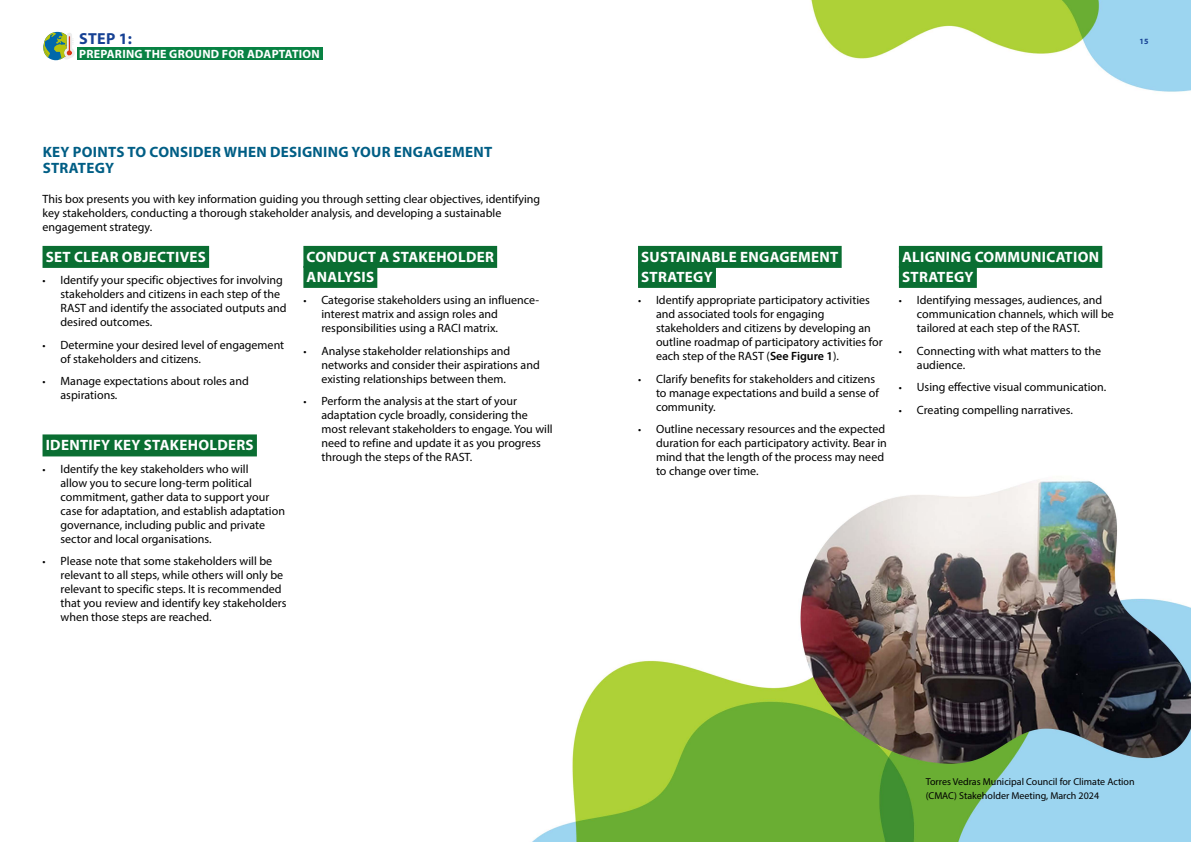
<style>
.page{position:relative;width:1191px;height:842px;background:#fff}
.page>*{position:absolute;margin:0;border:0;box-sizing:border-box;transform-origin:0 0}
.EU_Ameneded{font:700 16px "Myriad Pro";color:#164194}
.EU_Ameneded-2{font:700 15px/20px "Myriad Pro";letter-spacing:.02em;color:#fff}
.EU_Ameneded-3{font:700 15px/16px "Myriad Pro";letter-spacing:.02em;color:#005e85}
.EU_Ameneded-4{font:12px/14px "Myriad Pro";color:#000}
.EU_Ameneded-5{font:700 12px "Myriad Pro";letter-spacing:.02em;color:#fff}
.EU_-_Titles_Small{font:10px/14px "Myriad Pro";color:#000}
.t1{font:700 8px "Myriad Pro";color:#164194}
.s1{font-size:11px}
.s2{font-weight:600}
</style>
<div class="page">
<img style="left:42px;top:0;width:1149px;height:842px">
<div style="left:77px;top:47px;width:245px;height:12px;background:#088243"></div>
<svg style="left:43px;top:32px;width:32px;height:28px"></svg>
<div style="left:638px;top:246px;width:203px;height:22px;background:#0a6e32"></div>
<div style="left:638px;top:266px;width:78px;height:22px;background:#0a6e32"></div>
<div style="left:43px;top:246px;width:166px;height:22px;background:#0a6e32"></div>
<div style="left:43px;top:434px;width:214px;height:22px;background:#0a6e32"></div>
<div style="left:303px;top:246px;width:194px;height:22px;background:#0a6e32"></div>
<div style="left:303px;top:266px;width:74px;height:22px;background:#0a6e32"></div>
<div style="left:899px;top:246px;width:203px;height:22px;background:#0a6e32"></div>
<div style="left:899px;top:266px;width:77px;height:22px;background:#0a6e32"></div>
<p class="EU_Ameneded" style="left:79px;top:28px;width:54px">STEP 1:</p>
<p class="EU_Ameneded-5" style="left:79px;top:46px;width:242px">PREPARING THE GROUND FOR ADAPTATION</p>
<p class="EU_Ameneded-3" style="left:43px;top:143px;width:451px">KEY POINTS TO CONSIDER WHEN DESIGNING YOUR ENGAGEMENT<br>STRATEGY</p>
<p class="EU_Ameneded-4" style="left:43px;top:192px;width:499px">This box presents you with key information guiding you through setting clear objectives, identifying key stakeholders, conducting a thorough stakeholder analysis, and developing a sustainable engagement strategy.</p>
<p class="EU_Ameneded-2" style="left:46px;top:246px;width:162px">SET CLEAR OBJECTIVES</p>
<p class="EU_Ameneded-4" style="left:61px;top:273px;width:228px;text-indent:-18px"><span class="s1">•</span> Identify your specific objectives for involving stakeholders and citizens in each step of the RAST and identify the associated outputs and desired outcomes.</p>
<p class="EU_Ameneded-4" style="left:61px;top:338px;width:225px;text-indent:-18px"><span class="s1">•</span> Determine your desired level of engagement of stakeholders and citizens.</p>
<p class="EU_Ameneded-4" style="left:61px;top:374px;width:190px;text-indent:-18px"><span class="s1">•</span> Manage expectations about roles and aspirations.</p>
<p class="EU_Ameneded-2" style="left:46px;top:435px;width:209px">IDENTIFY KEY STAKEHOLDERS</p>
<p class="EU_Ameneded-4" style="left:61px;top:462px;width:226px;text-indent:-18px"><span class="s1">•</span> Identify the key stakeholders who will<br>allow you to secure long-term political commitment, gather data to support your case for adaptation, and establish adaptation governance, including public and private sector and local organisations.</p>
<p class="EU_Ameneded-4" style="left:61px;top:554px;width:227px;text-indent:-18px"><span class="s1">•</span> Please note that some stakeholders will be relevant to all steps, while others will only be relevant to specific steps. It is recommended that you review and identify key stakeholders when those steps are reached.</p>
<p class="EU_Ameneded-2" style="left:306px;top:246px;width:189px">CONDUCT A STAKEHOLDER<br>ANALYSIS</p>
<p class="EU_Ameneded-4" style="left:321px;top:293px;width:219px;text-indent:-18px"><span class="s1">•</span> Categorise stakeholders using an influence&shy;interest matrix and assign roles and responsibilities using a RACI matrix.</p>
<p class="EU_Ameneded-4" style="left:321px;top:344px;width:220px;text-indent:-18px"><span class="s1">•</span> Analyse stakeholder relationships and networks and consider their aspirations and existing relationships between them.</p>
<p class="EU_Ameneded-4" style="left:321px;top:394px;width:233px;text-indent:-18px"><span class="s1">•</span> Perform the analysis at the start of your adaptation cycle broadly, considering the most relevant stakeholders to engage. You will need to refine and update it as you progress through the steps of the RAST.</p>
<p class="t1" style="left:1139px;top:36px;width:10px">15</p>
<p class="EU_Ameneded-2" style="left:641px;top:246px;width:199px">SUSTAINABLE ENGAGEMENT<br>STRATEGY</p>
<p class="EU_Ameneded-4" style="left:656px;top:293px;width:228px;text-indent:-18px"><span class="s1">•</span> Identify appropriate participatory activities and associated tools for engaging stakeholders and citizens by developing an outline roadmap of participatory activities for each step of the RAST (<span class="s2">See Figure 1</span>).</p>
<p class="EU_Ameneded-4" style="left:656px;top:372px;width:224px;text-indent:-18px"><span class="s1">•</span> Clarify benefits for stakeholders and citizens to manage expectations and build a sense of community.</p>
<p class="EU_Ameneded-4" style="left:656px;top:422px;width:232px;text-indent:-18px"><span class="s1">•</span> Outline necessary resources and the expected duration for each participatory activity. Bear in mind that the length of the process may need to change over time.</p>
<p class="EU_Ameneded-2" style="left:902px;top:246px;width:198px">ALIGNING COMMUNICATION<br>STRATEGY</p>
<p class="EU_Ameneded-4" style="left:917px;top:293px;width:198px;text-indent:-18px"><span class="s1">•</span> Identifying messages, audiences, and communication channels, which will be tailored at each step of the RAST.</p>
<p class="EU_Ameneded-4" style="left:917px;top:344px;width:186px;text-indent:-18px"><span class="s1">•</span> Connecting with what matters to the audience.</p>
<p class="EU_Ameneded-4" style="left:899px;top:380px;width:209px"><span class="s1">•</span> Using effective visual communication.</p>
<p class="EU_Ameneded-4" style="left:899px;top:403px;width:175px"><span class="s1">•</span> Creating compelling narratives.</p>
<p class="EU_-_Titles_Small" style="left:926px;top:774px;width:210px">Torres Vedras Municipal Council for Climate Action (CMAC) Stakeholder Meeting, March 2024</p>
</div>
